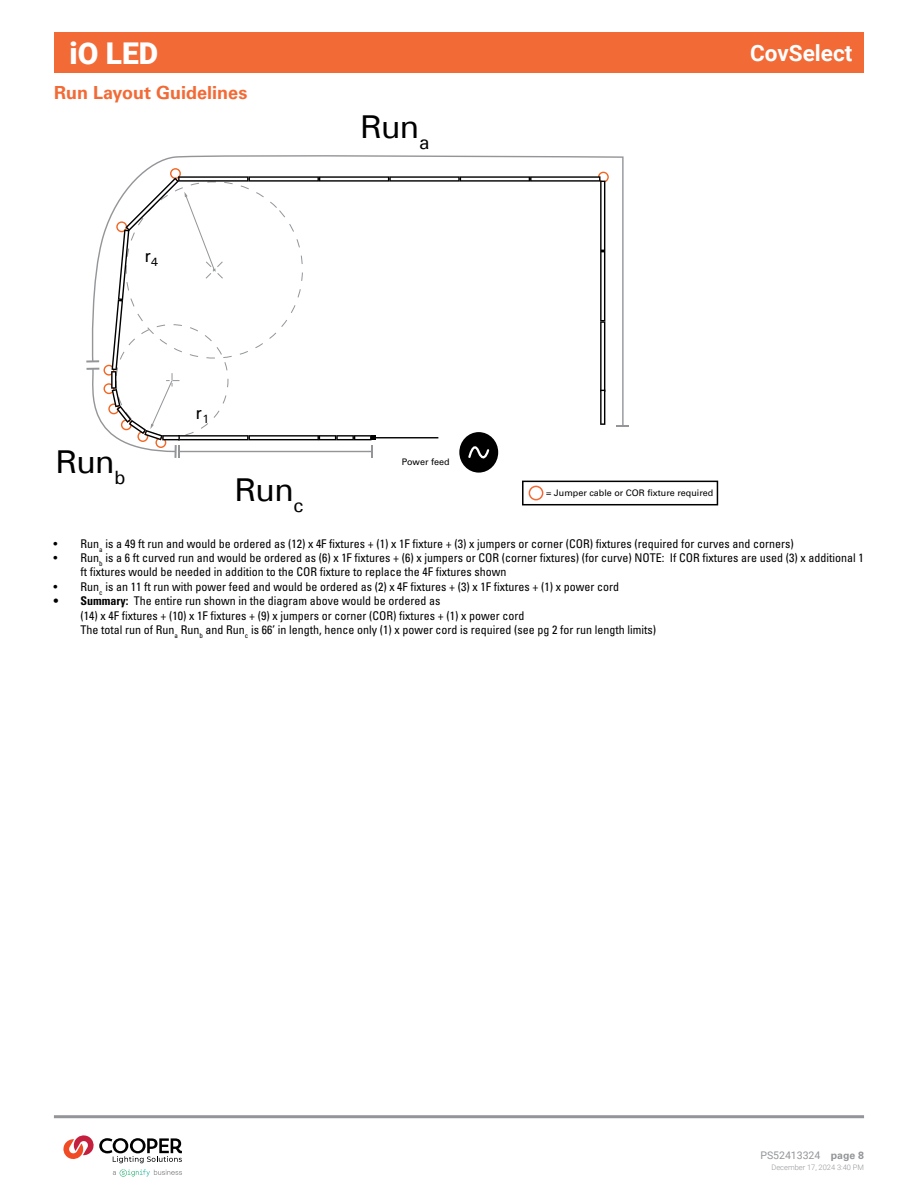
<style>
.page{position:relative;width:918px;height:1188px;background:#fff}
.page>*{position:absolute;margin:0;border:0;box-sizing:border-box;transform-origin:0 0}
.t1{font:500 33px "Univers";color:#000}
.t2{font:900 30px "Roboto";color:#fff}
.t3{font:700 22.5px "Roboto";color:#fff}
.t4{font:700 18px "Univers LT Std";color:#f26a36}
.t5{font:500 18px "Univers";color:#000}
.t6{font:condensed 12px/14.4px "Univers LT Std";color:#000}
.t7{font:10.5px "Roboto";color:#939598}
.t8{font:9px "Univers LT Std";color:#000}
.t9{font:300 7.5px "Roboto";color:#939598}
.s1{font-weight:700}
.s2{font-family:"Univers LT Std";font-weight:700}
</style>
<div class="page">
<div style="left:54px;top:32px;width:810px;height:41px;background:#f26a36"></div>
<hr style="left:54px;top:1115px;width:810px;height:3px;background:#939598">
<svg style="left:63px;top:1135px;width:119px;height:28px"></svg>
<svg style="left:113px;top:1169px;width:69px;height:8px"></svg>
<svg style="left:148px;top:155px;width:476px;height:270px"></svg>
<svg style="left:616px;top:425px;width:13px;height:2px"></svg>
<div style="left:522px;top:481px;width:196px;height:24px;border:2px solid #000"></div>
<div style="left:529px;top:486px;width:14px;height:14px;border:2px solid #f26a36;border-radius:50%"></div>
<svg style="left:459px;top:432px;width:39px;height:41px"></svg>
<svg style="left:86px;top:168px;width:523px;height:298px"></svg>
<h2 class="t2" style="left:69px;top:32px;width:90px">iO LED</h2>
<h3 class="t3" style="left:750px;top:37px;width:104px">CovSelect</h3>
<h3 class="t4" style="left:54px;top:83px;width:195px">Run Layout Guidelines</h3>
<h3 class="t5" style="left:145px;top:244px;width:15px">r<sub>4</sub></h3>
<h1 class="t1" style="left:55px;top:441px;width:72px">Run<sub>b</sub></h1>
<h3 class="t5" style="left:196px;top:401px;width:15px">r<sub>1</sub></h3>
<h1 class="t1" style="left:235px;top:468px;width:71px">Run<sub>c</sub></h1>
<h1 class="t1" style="left:360px;top:106px;width:71px">Run<sub>a</sub></h1>
<p class="t8" style="left:402px;top:457px;width:50px">Power feed</p>
<p class="t8" style="left:546px;top:488px;width:169px">= Jumper cable or COR fixture required</p>
<p class="t6" style="left:54px;top:536px;width:742px">• Run<sub>a</sub> is a 49 ft run and would be ordered as (12) x 4F fixtures + (1) x 1F fixture + (3) x jumpers or corner (COR) fixtures (required for curves and corners)</p>
<p class="t6" style="left:81px;top:550px;width:785px;text-indent:-27px">• Run<sub>b</sub> is a 6 ft curved run and would be ordered as (6) x 1F fixtures + (6) x jumpers or COR (corner fixtures) (for curve) NOTE: If COR fixtures are used (3) x additional 1 ft fixtures would be needed in addition to the COR fixture to replace the 4F fixtures shown</p>
<p class="t6" style="left:54px;top:579px;width:567px">• Run<sub>c</sub> is an 11 ft run with power feed and would be ordered as (2) x 4F fixtures + (3) x 1F fixtures + (1) x power cord</p>
<p class="t6" style="left:81px;top:594px;width:577px;text-indent:-27px"><span class="s1">• Summary:</span> The entire run shown in the diagram above would be ordered as<br>(14) x 4F fixtures + (10) x 1F fixtures + (9) x jumpers or corner (COR) fixtures + (1) x power cord<br>The total run of Run<sub>a</sub> Run<sub>b</sub> and Run<sub>c</sub> is 66’ in length, hence only (1) x power cord is required (see pg 2 for run length limits)</p>
<p class="t7" style="left:760px;top:1148px;width:105px">PS52413324 <span class="s2">page 8</span></p>
<p class="t9" style="left:772px;top:1162px;width:94px">December 17, 2024 3:40 PM</p>
</div>
